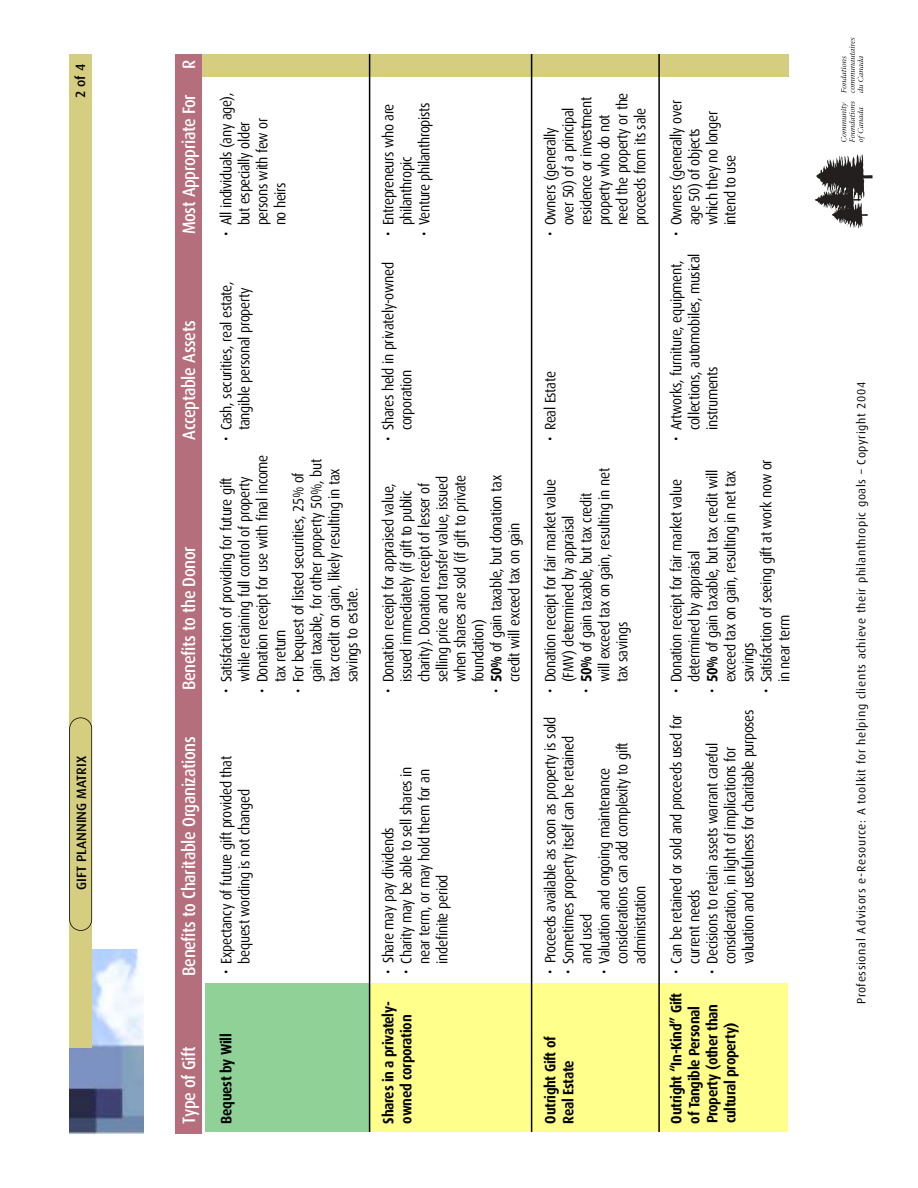
<style>
.page{position:relative;width:918px;height:1188px;background:#fff}
.page>*{position:absolute;margin:0;border:0;box-sizing:border-box;transform-origin:0 0}
.t1{font:500 18px "Dax";letter-spacing:-.02em;color:#fff;scale:.9 1}
.t2{font:15px/18px "Dax";letter-spacing:-.02em;color:#000;scale:.9 1}
.t3{font:700 15px/18px "Dax";letter-spacing:-.025em;color:#000;scale:.9 1}
.t4{font:500 13.5px "Dax";color:#000}
.t5{font:12px "Dax";letter-spacing:.055em;color:#000}
.s1{font-weight:700}
</style>
<div class="page">
<div style="left:205px;top:983px;width:164px;height:149px;background:#90d197"></div>
<div style="left:369px;top:983px;width:418px;height:149px;background:#ffff8c"></div>
<img style="left:69px;top:950px;width:75px;height:183px">
<div style="left:69px;top:54px;width:23px;height:993px;background:#d5ce80"></div>
<div style="left:69px;top:717px;width:23px;height:214px;border:2px solid #000;border-radius:11px"></div>
<div style="left:202px;top:54px;width:587px;height:23px;background:#d5ce80"></div>
<div style="left:176px;top:54px;width:26px;height:1080px;background:#b46e7c"></div>
<hr style="left:369px;top:54px;width:1px;height:1078px;background:#000">
<hr style="left:531px;top:54px;width:1px;height:1078px;background:#000">
<hr style="left:658px;top:54px;width:2px;height:1078px;background:#000">
<svg style="left:815px;top:154px;width:58px;height:75px"></svg>
<svg style="left:841px;top:101px;width:24px;height:42px"></svg>
<svg style="left:841px;top:38px;width:22px;height:55px"></svg>
<p class="t4" style="left:74px;top:98px;width:36px;rotate:-90deg">2 of 4</p>
<p class="t4" style="left:75px;top:890px;width:135px;rotate:-90deg">GIFT PLANNING MATRIX</p>
<p class="t1" style="left:180px;top:69px;width:12px;rotate:-90deg">R</p>
<p class="t1" style="left:180px;top:234px;width:157px;rotate:-90deg">Most Appropriate For</p>
<p class="t1" style="left:180px;top:440px;width:134px;rotate:-90deg">Acceptable Assets</p>
<p class="t1" style="left:180px;top:690px;width:162px;rotate:-90deg">Benefits to the Donor</p>
<p class="t1" style="left:180px;top:976px;width:268px;rotate:-90deg">Benefits to Charitable Organizations</p>
<p class="t1" style="left:180px;top:1124px;width:87px;rotate:-90deg">Type of Gift</p>
<p class="t2" style="left:218px;top:225px;width:149px;text-indent:-11px;rotate:-90deg">• All individuals (any age), but especially older persons with few or<br>no heirs</p>
<p class="t2" style="left:380px;top:225px;width:137px;text-indent:-11px;rotate:-90deg">• Entrepreneurs who are philanthropic</p>
<p class="t2" style="left:416px;top:236px;width:150px;rotate:-90deg">• Venture philanthropists</p>
<p class="t2" style="left:542px;top:225px;width:149px;text-indent:-11px;rotate:-90deg">• Owners (generally<br>over 50) of a principal residence or investment property who do not need the property or the proceeds from its sale</p>
<p class="t2" style="left:668px;top:225px;width:141px;text-indent:-11px;rotate:-90deg">• Owners (generally over age 50) of objects which they no longer intend to use</p>
<p class="t2" style="left:218px;top:441px;width:178px;text-align:center;rotate:-90deg">• Cash, securities, real estate, tangible personal property</p>
<p class="t2" style="left:254px;top:682px;width:254px;text-indent:-11px;rotate:-90deg">• Donation receipt for use with final income tax return</p>
<p class="t2" style="left:290px;top:682px;width:249px;text-indent:-11px;rotate:-90deg">• For bequest of listed securities, 25% of gain taxable, for other property 50%, but tax credit on gain, likely resulting in tax savings to estate.</p>
<p class="t2" style="left:218px;top:693px;width:242px;text-align:right;rotate:-90deg">• Satisfaction of providing for future gift while retaining full control of property</p>
<p class="t2" style="left:218px;top:964px;width:232px;text-indent:-11px;rotate:-90deg">• Expectancy of future gift provided that bequest wording is not changed</p>
<p class="t3" style="left:218px;top:1124px;width:101px;rotate:-90deg">Bequest by Will</p>
<p class="t2" style="left:380px;top:430px;width:188px;text-indent:-11px;rotate:-90deg">• Shares held in privately-owned corporation</p>
<p class="t2" style="left:542px;top:441px;width:79px;rotate:-90deg">• Real Estate</p>
<p class="t2" style="left:668px;top:430px;width:198px;text-indent:-11px;rotate:-90deg">• Artworks, furniture, equipment, collections, automobiles, musical instruments</p>
<p class="t2" style="left:380px;top:682px;width:232px;text-indent:-11px;rotate:-90deg">• Donation receipt for appraised value, issued immediately (if gift to public charity). Donation receipt of lesser of selling price and transfer value, issued when shares are sold (if gift to private foundation)</p>
<p class="t2" style="left:488px;top:682px;width:232px;text-indent:-11px;rotate:-90deg">• <span class="s1">50%</span> of gain taxable, but donation tax credit will exceed tax on gain</p>
<p class="t2" style="left:542px;top:682px;width:227px;text-indent:-11px;rotate:-90deg">• Donation receipt for fair market value (FMV) determined by appraisal</p>
<p class="t2" style="left:578px;top:682px;width:240px;text-indent:-11px;rotate:-90deg">• <span class="s1">50%</span> of gain taxable, but tax credit<br>will exceed tax on gain, resulting in net tax savings</p>
<p class="t2" style="left:668px;top:682px;width:227px;text-indent:-11px;rotate:-90deg">• Donation receipt for fair market value determined by appraisal</p>
<p class="t2" style="left:704px;top:682px;width:238px;text-align:justify;text-indent:-11px;rotate:-90deg">• <span class="s1">50%</span> of gain taxable, but tax credit will exceed tax on gain, resulting in net tax savings</p>
<p class="t2" style="left:758px;top:682px;width:249px;text-indent:-11px;rotate:-90deg">• Satisfaction of seeing gift at work now or in near term</p>
<p class="t2" style="left:398px;top:964px;width:220px;text-indent:-11px;rotate:-90deg">• Charity may be able to sell shares in near term, or may hold them for an indefinite period</p>
<p class="t2" style="left:380px;top:974px;width:165px;rotate:-90deg">• Share may pay dividends</p>
<p class="t3" style="left:380px;top:1124px;width:137px;rotate:-90deg">Shares in a privately&shy;owned corporation</p>
<p class="t2" style="left:542px;top:974px;width:288px;rotate:-90deg">• Proceeds available as soon as property is sold</p>
<p class="t2" style="left:560px;top:964px;width:255px;text-indent:-11px;rotate:-90deg">• Sometimes property itself can be retained and used</p>
<p class="t2" style="left:596px;top:964px;width:247px;text-indent:-11px;rotate:-90deg">• Valuation and ongoing maintenance considerations can add complexity to gift administration</p>
<p class="t3" style="left:542px;top:1124px;width:98px;rotate:-90deg">Outright Gift of<br>Real Estate</p>
<p class="t2" style="left:668px;top:964px;width:278px;text-indent:-11px;rotate:-90deg">• Can be retained or sold and proceeds used for current needs</p>
<p class="t2" style="left:704px;top:964px;width:284px;text-indent:-11px;rotate:-90deg">• Decisions to retain assets warrant careful consideration, in light of implications for valuation and usefulness for charitable purposes</p>
<p class="t3" style="left:668px;top:1124px;width:147px;rotate:-90deg">Outright “In-Kind” Gift of Tangible Personal<br>Property (other than cultural property)</p>
<p class="t5" style="left:855px;top:1004px;width:624px;rotate:-90deg">Professional Advisors e-Resource: A toolkit for helping clients achieve their philanthropic goals – Copyright 2004</p>
</div>
